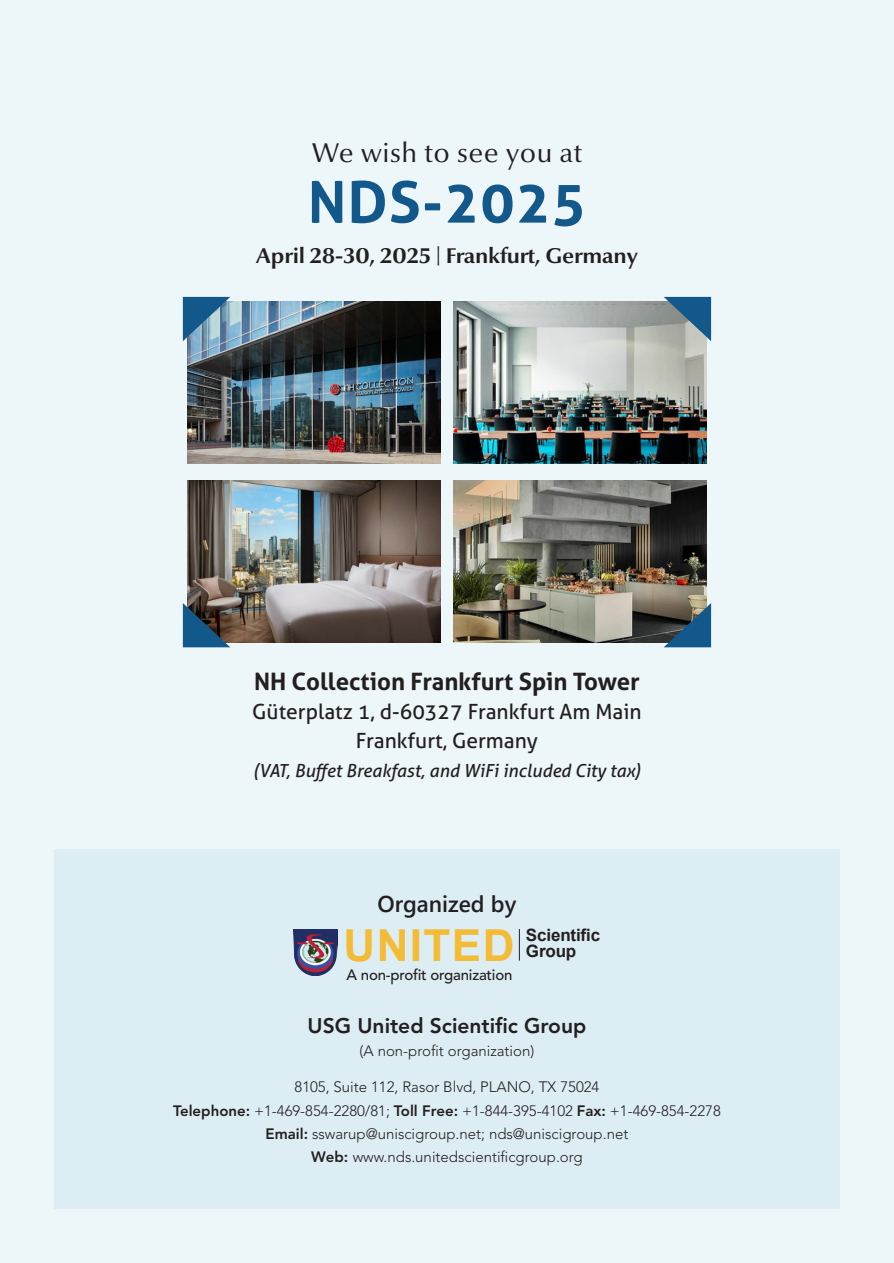
<style>
.page{position:relative;width:894px;height:1263px;background:#fff}
.page>*{position:absolute;margin:0;border:0;box-sizing:border-box;transform-origin:0 0}
.t1{font:700 57.6px "Aller";letter-spacing:.02em;color:#13588a}
.t2{font:700 44.1px "Arial";letter-spacing:.03em;color:#f4bb36}
.t3{font:27.45px "Optima Nova LT Pro";letter-spacing:.02em;color:#231f20}
.t4{font:700 24px "Aller";color:#231f20}
.t5{font:600 22.8px "Segoe UI";color:#231f20}
.t6{font:700 21.6px "Optima Nova LT Pro";letter-spacing:-.005em;color:#231f20}
.t7{font:21px "Aller";color:#231f20}
.t8{font:800 21px "Avenir LT Std";color:#231f20}
.t9{font:italic 18px "Aller";color:#231f20}
.t10{font:700 16.95px/15.8px "Arial";letter-spacing:-.01em;color:#231f20}
.t11{font:300 15px "Avenir LT Std";color:#231f20}
.t12{font:500 15px "Avenir LT Std";letter-spacing:-.015em;color:#231f20}
.s1{font-weight:800}
</style>
<div class="page">
<div style="left:0;top:0;width:893px;height:1263px;background:#edf6f9"></div>
<img style="left:187px;top:301px;width:253px;height:162px">
<img style="left:187px;top:481px;width:253px;height:162px">
<img style="left:453px;top:301px;width:253px;height:162px">
<img style="left:453px;top:481px;width:253px;height:162px">
<svg style="left:663px;top:297px;width:47px;height:44px;background:#5f8196"></svg>
<svg style="left:183px;top:297px;width:47px;height:44px;background:#4d81a4"></svg>
<svg style="left:183px;top:603px;width:47px;height:44px;background:#2f485c"></svg>
<svg style="left:663px;top:603px;width:47px;height:44px;background:#395768"></svg>
<div style="left:54px;top:849px;width:785px;height:360px;background:#ddedf4"></div>
<img style="left:293px;top:929px;width:45px;height:46px">
<hr style="left:519px;top:929px;width:1px;height:31px;background:#231f20">
<p class="t3" style="left:312px;top:136px;width:271px">We wish to see you at</p>
<p class="t1" style="left:308px;top:167px;width:280px">NDS-2025</p>
<p class="t6" style="left:256px;top:242px;width:383px">April 28-30, 2025 | Frankfurt, Germany</p>
<p class="t4" style="left:254px;top:667px;width:387px">NH Collection Frankfurt Spin Tower</p>
<p class="t7" style="left:252px;top:699px;width:391px">Güterplatz 1, d-60327 Frankfurt Am Main</p>
<p class="t7" style="left:356px;top:728px;width:183px">Frankfurt, Germany</p>
<p class="t9" style="left:253px;top:760px;width:389px">(VAT, Buffet Breakfast, and WiFi included City tax)</p>
<p class="t5" style="left:377px;top:882px;width:140px">Organized by</p>
<p class="t2" style="left:343px;top:914px;width:172px">UNITED</p>
<p class="t10" style="left:526px;top:927px;width:76px">Scientific<br>Group</p>
<p class="t12" style="left:346px;top:965px;width:167px">A non-profit organization</p>
<p class="t8" style="left:307px;top:1013px;width:280px">USG United Scientific Group</p>
<p class="t11" style="left:359px;top:1041px;width:176px">(A non-profit organization)</p>
<p class="t11" style="left:294px;top:1078px;width:306px">8105, Suite 112, Rasor Blvd, PLANO, TX 75024</p>
<p class="t11" style="left:173px;top:1101px;width:549px"><span class="s1">Telephone:</span> +1-469-854-2280/81; <span class="s1">Toll Free:</span> +1-844-395-4102 <span class="s1">Fax:</span> +1-469-854-2278</p>
<p class="t11" style="left:265px;top:1125px;width:364px"><span class="s1">Email:</span> sswarup@uniscigroup.net; nds@uniscigroup.net</p>
<p class="t11" style="left:311px;top:1148px;width:273px"><span class="s1">Web:</span> www.nds.unitedscientificgroup.org</p>
</div>
